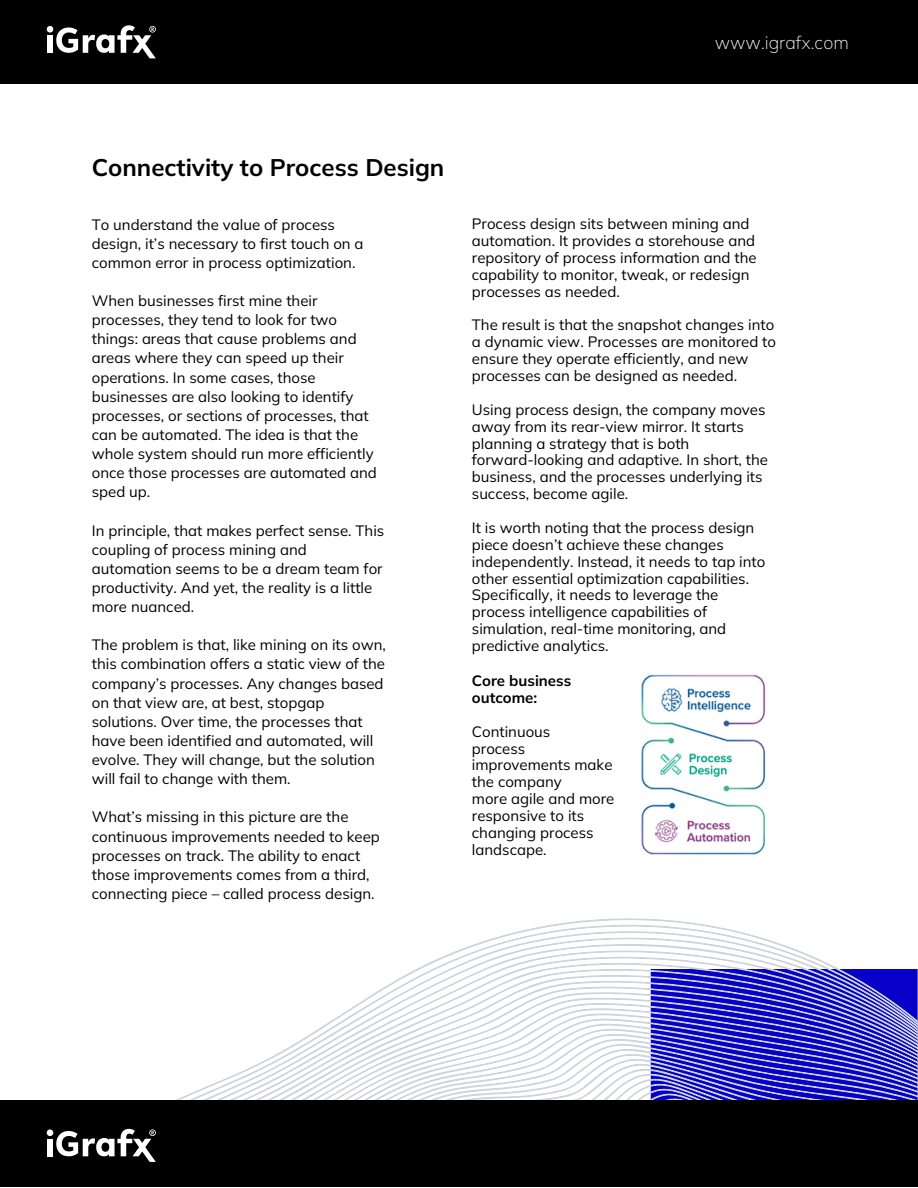
<style>
.page{position:relative;width:918px;height:1188px;background:#fff}
.page>*{position:absolute;margin:0;border:0;box-sizing:border-box;transform-origin:0 0}
.t1{font:700 24px "Mulish";color:#000}
.t2{font:200 18px "Mulish";color:#fff}
.t3{font:15px/16.8px "Mulish";color:#000}
.t4{font:700 15px/16.8px "Mulish";color:#000}
</style>
<div class="page">
<div style="left:0;top:0;width:918px;height:83px;background:#000"></div>
<svg style="left:462px;top:938px;width:332px;height:11px"></svg>
<svg style="left:444px;top:949px;width:367px;height:7px"></svg>
<svg style="left:431px;top:956px;width:394px;height:6px"></svg>
<svg style="left:419px;top:962px;width:418px;height:6px"></svg>
<svg style="left:408px;top:968px;width:510px;height:6px"></svg>
<svg style="left:397px;top:974px;width:521px;height:6px"></svg>
<svg style="left:387px;top:980px;width:531px;height:6px"></svg>
<svg style="left:377px;top:986px;width:541px;height:6px"></svg>
<svg style="left:367px;top:992px;width:551px;height:6px"></svg>
<svg style="left:359px;top:998px;width:559px;height:5px"></svg>
<svg style="left:353px;top:1003px;width:565px;height:4px"></svg>
<svg style="left:345px;top:1007px;width:573px;height:5px"></svg>
<svg style="left:337px;top:1012px;width:581px;height:5px"></svg>
<svg style="left:176px;top:1017px;width:742px;height:83px"></svg>
<svg style="left:185px;top:1022px;width:733px;height:78px"></svg>
<svg style="left:195px;top:1027px;width:723px;height:73px"></svg>
<svg style="left:205px;top:1032px;width:713px;height:68px"></svg>
<svg style="left:215px;top:1037px;width:703px;height:63px"></svg>
<svg style="left:225px;top:1042px;width:693px;height:58px"></svg>
<svg style="left:235px;top:1047px;width:683px;height:53px"></svg>
<svg style="left:245px;top:1052px;width:673px;height:48px"></svg>
<svg style="left:261px;top:1057px;width:657px;height:43px"></svg>
<svg style="left:271px;top:1062px;width:647px;height:38px"></svg>
<svg style="left:281px;top:1067px;width:637px;height:33px"></svg>
<svg style="left:290px;top:1072px;width:628px;height:28px"></svg>
<svg style="left:300px;top:1077px;width:618px;height:23px"></svg>
<svg style="left:309px;top:1082px;width:609px;height:18px"></svg>
<svg style="left:319px;top:1087px;width:599px;height:13px"></svg>
<svg style="left:328px;top:1092px;width:590px;height:8px"></svg>
<svg style="left:338px;top:1097px;width:580px;height:3px"></svg>
<svg style="left:47px;top:25px;width:109px;height:33px"></svg>
<div style="left:0;top:1100px;width:918px;height:86px;background:#000"></div>
<svg style="left:47px;top:1128px;width:109px;height:34px"></svg>
<img style="left:641px;top:674px;width:125px;height:181px">
<p class="t2" style="left:715px;top:30px;width:136px">www.igrafx.com</p>
<h3 class="t1" style="left:92px;top:152px;width:354px">Connectivity to Process Design</h3>
<h1 class="t3" style="left:92px;top:216px;width:245px">To understand the value of process</h1>
<p class="t3" style="left:92px;top:235px;width:273px">design, it’s necessary to first touch on a</p>
<p class="t3" style="left:92px;top:254px;width:265px">common error in process optimization.</p>
<p class="t3" style="left:92px;top:292px;width:227px">When businesses first mine their</p>
<p class="t3" style="left:92px;top:311px;width:247px">processes, they tend to look for two</p>
<p class="t3" style="left:92px;top:330px;width:266px">things: areas that cause problems and</p>
<p class="t3" style="left:92px;top:349px;width:254px">areas where they can speed up their</p>
<p class="t3" style="left:92px;top:369px;width:225px">operations. In some cases, those</p>
<p class="t3" style="left:92px;top:388px;width:263px">businesses are also looking to identify</p>
<p class="t3" style="left:92px;top:407px;width:279px">processes, or sections of processes, that</p>
<p class="t3" style="left:92px;top:426px;width:268px">can be automated. The idea is that the</p>
<p class="t3" style="left:92px;top:445px;width:283px">whole system should run more efficiently</p>
<p class="t3" style="left:92px;top:464px;width:287px">once those processes are automated and</p>
<p class="t3" style="left:92px;top:483px;width:60px">sped up.</p>
<p class="t3" style="left:92px;top:522px;width:294px">In principle, that makes perfect sense. This</p>
<p class="t3" style="left:92px;top:541px;width:217px">coupling of process mining and</p>
<p class="t3" style="left:92px;top:560px;width:292px">automation seems to be a dream team for</p>
<p class="t3" style="left:92px;top:579px;width:282px">productivity. And yet, the reality is a little</p>
<p class="t3" style="left:92px;top:598px;width:104px">more nuanced.</p>
<p class="t3" style="left:92px;top:636px;width:296px">The problem is that, like mining on its own,</p>
<p class="t3" style="left:92px;top:655px;width:295px">this combination offers a static view of the</p>
<p class="t3" style="left:92px;top:675px;width:293px">company’s processes. Any changes based</p>
<p class="t3" style="left:92px;top:694px;width:234px">on that view are, at best, stopgap</p>
<p class="t3" style="left:92px;top:713px;width:273px">solutions. Over time, the processes that</p>
<p class="t3" style="left:92px;top:732px;width:283px">have been identified and automated, will</p>
<p class="t3" style="left:92px;top:751px;width:285px">evolve. They will change, but the solution</p>
<p class="t3" style="left:92px;top:770px;width:200px">will fail to change with them.</p>
<p class="t3" style="left:92px;top:808px;width:258px">What’s missing in this picture are the</p>
<p class="t3" style="left:92px;top:828px;width:290px">continuous improvements needed to keep</p>
<p class="t3" style="left:92px;top:847px;width:270px">processes on track. The ability to enact</p>
<p class="t3" style="left:92px;top:866px;width:279px">those improvements comes from a third,</p>
<p class="t3" style="left:92px;top:885px;width:284px">connecting piece – called process design.</p>
<p class="t3" style="left:472px;top:215px;width:279px">Process design sits between mining and</p>
<p class="t3" style="left:472px;top:232px;width:285px">automation. It provides a storehouse and</p>
<p class="t3" style="left:472px;top:249px;width:286px">repository of process information and the</p>
<p class="t3" style="left:472px;top:266px;width:279px">capability to monitor, tweak, or redesign</p>
<p class="t3" style="left:472px;top:283px;width:149px">processes as needed.</p>
<p class="t3" style="left:472px;top:316px;width:304px">The result is that the snapshot changes into</p>
<p class="t3" style="left:472px;top:333px;width:306px">a dynamic view. Processes are monitored to</p>
<p class="t3" style="left:472px;top:350px;width:278px">ensure they operate efficiently, and new</p>
<p class="t3" style="left:472px;top:367px;width:267px">processes can be designed as needed.</p>
<p class="t3" style="left:472px;top:401px;width:295px">Using process design, the company moves</p>
<p class="t3" style="left:472px;top:418px;width:274px">away from its rear-view mirror. It starts</p>
<p class="t3" style="left:472px;top:435px;width:219px">planning a strategy that is both</p>
<p class="t3" style="left:472px;top:451px;width:298px">forward-looking and adaptive. In short, the</p>
<p class="t3" style="left:472px;top:468px;width:292px">business, and the processes underlying its</p>
<p class="t3" style="left:472px;top:485px;width:158px">success, become agile.</p>
<p class="t3" style="left:472px;top:519px;width:284px">It is worth noting that the process design</p>
<p class="t3" style="left:472px;top:536px;width:254px">piece doesn’t achieve these changes</p>
<p class="t3" style="left:472px;top:553px;width:295px">independently. Instead, it needs to tap into</p>
<p class="t3" style="left:472px;top:570px;width:279px">other essential optimization capabilities.</p>
<p class="t3" style="left:472px;top:586px;width:248px">Specifically, it needs to leverage the</p>
<p class="t3" style="left:472px;top:603px;width:237px">process intelligence capabilities of</p>
<p class="t3" style="left:472px;top:620px;width:256px">simulation, real-time monitoring, and</p>
<p class="t3" style="left:472px;top:637px;width:138px">predictive analytics.</p>
<p class="t4" style="left:472px;top:672px;width:101px">Core business outcome:</p>
<p class="t3" style="left:472px;top:723px;width:80px">Continuous</p>
<p class="t3" style="left:472px;top:739px;width:142px">process improvements make the company</p>
<p class="t3" style="left:472px;top:790px;width:144px">more agile and more responsive to its</p>
<p class="t3" style="left:472px;top:824px;width:123px">changing process landscape.</p>
</div>
